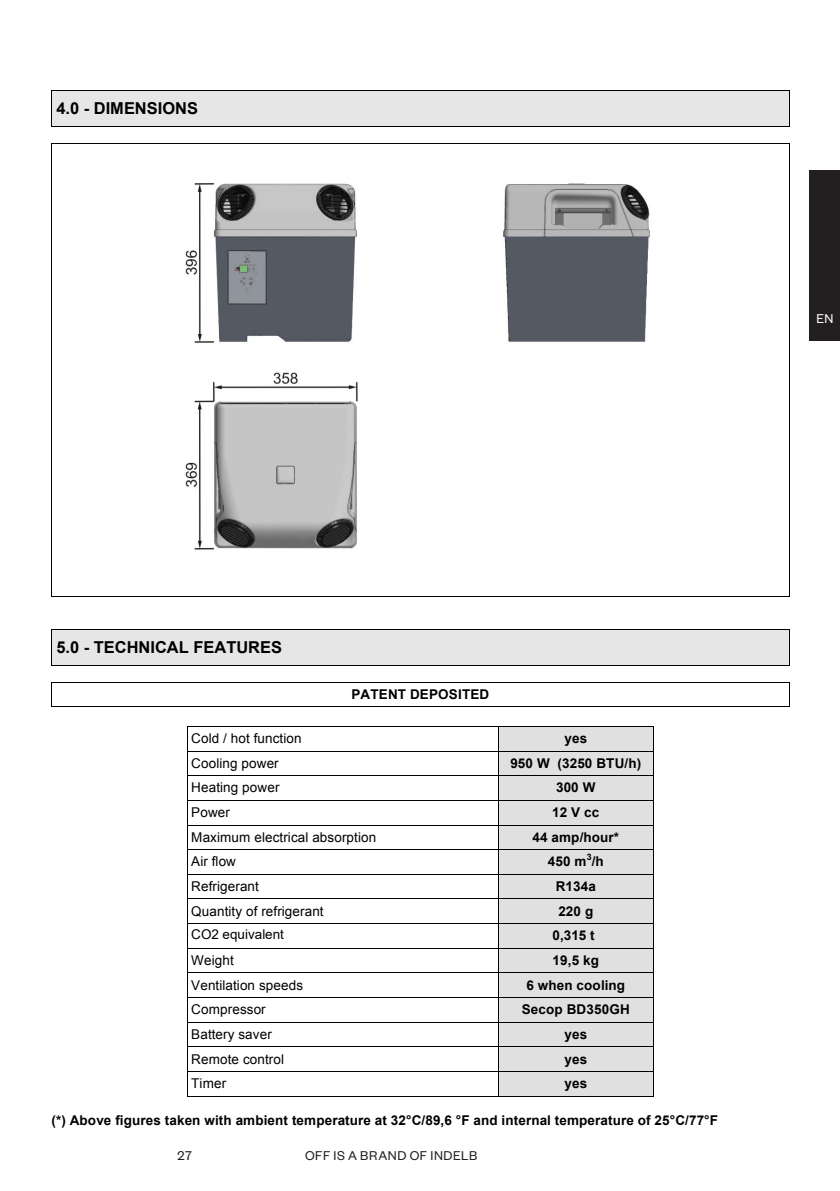
<style>
.page{position:relative;width:840px;height:1191px;background:#fff}
.page>*{position:absolute;margin:0;border:0;box-sizing:border-box;transform-origin:0 0}
.t1{font:700 16.4px "Arial";color:#000}
.t2{font:14px "Founders Grotesk";letter-spacing:.045em;color:#231f20}
.t3{font:14px "Founders Grotesk";color:#fff}
.t4{font:700 13.4px "Arial";letter-spacing:.01em;color:#000}
.t5{font:13.4px "Arial";letter-spacing:.01em;color:#000}
.t6{font:700 8.8px "Arial";color:#000}
</style>
<div class="page">
<div style="left:809px;top:171px;width:30px;height:170px;background:#231f20"></div>
<div style="left:52px;top:91px;width:736px;height:35px;background:#e6e6e6"></div>
<hr style="left:52px;top:90px;width:736px;height:1px;background:#000">
<hr style="left:51px;top:91px;width:1px;height:35px;background:#000">
<hr style="left:52px;top:126px;width:736px;height:1px;background:#000">
<hr style="left:788px;top:91px;width:1px;height:35px;background:#000">
<img style="left:185px;top:183px;width:465px;height:367px">
<hr style="left:52px;top:143px;width:736px;height:1px;background:#000">
<hr style="left:51px;top:144px;width:1px;height:452px;background:#000">
<hr style="left:52px;top:596px;width:736px;height:1px;background:#000">
<hr style="left:788px;top:144px;width:1px;height:452px;background:#000">
<div style="left:52px;top:630px;width:736px;height:35px;background:#e6e6e6"></div>
<hr style="left:52px;top:629px;width:736px;height:1px;background:#000">
<hr style="left:51px;top:630px;width:1px;height:35px;background:#000">
<hr style="left:52px;top:665px;width:736px;height:1px;background:#000">
<hr style="left:788px;top:630px;width:1px;height:35px;background:#000">
<hr style="left:52px;top:681px;width:736px;height:1px;background:#000">
<svg style="left:51px;top:682px;width:1px;height:25px"></svg>
<hr style="left:52px;top:706px;width:736px;height:1px;background:#000">
<div style="left:498px;top:726px;width:155px;height:24px;background:#e0e0e0"></div>
<hr style="left:187px;top:726px;width:310px;height:1px;background:#000">
<hr style="left:498px;top:726px;width:155px;height:1px;background:#000">
<div style="left:498px;top:751px;width:155px;height:24px;background:#e0e0e0"></div>
<hr style="left:187px;top:750px;width:310px;height:1px;background:#000">
<hr style="left:498px;top:750px;width:155px;height:1px;background:#000">
<div style="left:498px;top:776px;width:155px;height:24px;background:#e0e0e0"></div>
<hr style="left:187px;top:775px;width:310px;height:1px;background:#000">
<hr style="left:498px;top:775px;width:155px;height:1px;background:#000">
<div style="left:498px;top:800px;width:155px;height:24px;background:#e0e0e0"></div>
<hr style="left:187px;top:800px;width:310px;height:1px;background:#000">
<hr style="left:498px;top:800px;width:155px;height:1px;background:#000">
<div style="left:498px;top:825px;width:155px;height:24px;background:#e0e0e0"></div>
<hr style="left:187px;top:824px;width:310px;height:1px;background:#000">
<hr style="left:498px;top:824px;width:155px;height:1px;background:#000">
<div style="left:498px;top:850px;width:155px;height:24px;background:#e0e0e0"></div>
<hr style="left:187px;top:849px;width:310px;height:1px;background:#000">
<hr style="left:498px;top:849px;width:155px;height:1px;background:#000">
<div style="left:498px;top:874px;width:155px;height:24px;background:#e0e0e0"></div>
<hr style="left:187px;top:874px;width:310px;height:1px;background:#000">
<hr style="left:498px;top:874px;width:155px;height:1px;background:#000">
<div style="left:498px;top:899px;width:155px;height:24px;background:#e0e0e0"></div>
<hr style="left:187px;top:898px;width:310px;height:1px;background:#000">
<hr style="left:498px;top:898px;width:155px;height:1px;background:#000">
<div style="left:498px;top:948px;width:155px;height:24px;background:#e0e0e0"></div>
<div style="left:498px;top:973px;width:155px;height:24px;background:#e0e0e0"></div>
<hr style="left:187px;top:972px;width:310px;height:1px;background:#000">
<hr style="left:498px;top:972px;width:155px;height:1px;background:#000">
<div style="left:498px;top:998px;width:155px;height:23px;background:#e0e0e0"></div>
<hr style="left:187px;top:997px;width:310px;height:1px;background:#000">
<hr style="left:498px;top:997px;width:155px;height:1px;background:#000">
<div style="left:498px;top:1022px;width:155px;height:24px;background:#e0e0e0"></div>
<hr style="left:187px;top:1021px;width:310px;height:1px;background:#000">
<hr style="left:498px;top:1021px;width:155px;height:1px;background:#000">
<div style="left:498px;top:1047px;width:155px;height:24px;background:#e0e0e0"></div>
<hr style="left:187px;top:1046px;width:310px;height:1px;background:#000">
<hr style="left:498px;top:1046px;width:155px;height:1px;background:#000">
<div style="left:498px;top:1071px;width:155px;height:24px;background:#e0e0e0"></div>
<hr style="left:187px;top:1071px;width:310px;height:1px;background:#000">
<hr style="left:498px;top:1071px;width:155px;height:1px;background:#000">
<hr style="left:187px;top:1095px;width:310px;height:1px;background:#000">
<hr style="left:498px;top:1095px;width:155px;height:1px;background:#000">
<div style="left:498px;top:924px;width:155px;height:24px;background:#e0e0e0"></div>
<hr style="left:187px;top:923px;width:310px;height:1px;background:#000">
<hr style="left:498px;top:923px;width:155px;height:1px;background:#000">
<svg style="left:187px;top:727px;width:1px;height:368px"></svg>
<hr style="left:187px;top:948px;width:310px;height:1px;background:#000">
<svg style="left:497px;top:726px;width:1px;height:346px"></svg>
<hr style="left:498px;top:948px;width:155px;height:1px;background:#000">
<svg style="left:653px;top:726px;width:1px;height:370px"></svg>
<p class="t1" style="left:56px;top:97px;width:143px">4.0 - DIMENSIONS</p>
<p class="t3" style="left:816px;top:310px;width:18px">EN</p>
<p class="t1" style="left:56px;top:636px;width:227px">5.0 - TECHNICAL FEATURES</p>
<p class="t4" style="left:351px;top:685px;width:139px">PATENT DEPOSITED</p>
<p class="t5" style="left:191px;top:729px;width:112px">Cold / hot function</p>
<p class="t4" style="left:564px;top:729px;width:24px">yes</p>
<p class="t5" style="left:191px;top:754px;width:89px">Cooling power</p>
<p class="t4" style="left:510px;top:754px;width:132px">950 W (3250 BTU/h)</p>
<p class="t5" style="left:191px;top:779px;width:90px">Heating power</p>
<p class="t4" style="left:555px;top:779px;width:41px">300 W</p>
<p class="t5" style="left:191px;top:803px;width:40px">Power</p>
<p class="t4" style="left:552px;top:803px;width:49px">12 V cc</p>
<p class="t5" style="left:191px;top:828px;width:186px">Maximum electrical absorption</p>
<p class="t4" style="left:532px;top:828px;width:88px">44 amp/hour*</p>
<p class="t5" style="left:191px;top:853px;width:46px">Air flow</p>
<p class="t4" style="left:547px;top:852px;width:57px">450 m /h</p>
<p class="t6" style="left:586px;top:850px;width:6px">3</p>
<p class="t5" style="left:191px;top:877px;width:69px">Refrigerant</p>
<p class="t4" style="left:555px;top:877px;width:42px">R134a</p>
<p class="t5" style="left:191px;top:902px;width:134px">Quantity of refrigerant</p>
<p class="t4" style="left:558px;top:902px;width:36px">220 g</p>
<p class="t5" style="left:191px;top:951px;width:44px">Weight</p>
<p class="t4" style="left:552px;top:951px;width:48px">19,5 kg</p>
<p class="t5" style="left:191px;top:976px;width:113px">Ventilation speeds</p>
<p class="t4" style="left:526px;top:976px;width:100px">6 when cooling</p>
<p class="t5" style="left:191px;top:1000px;width:76px">Compressor</p>
<p class="t4" style="left:521px;top:1000px;width:109px">Secop BD350GH</p>
<p class="t5" style="left:191px;top:1025px;width:82px">Battery saver</p>
<p class="t4" style="left:564px;top:1025px;width:24px">yes</p>
<p class="t5" style="left:191px;top:1050px;width:94px">Remote control</p>
<p class="t4" style="left:564px;top:1050px;width:24px">yes</p>
<p class="t5" style="left:191px;top:1074px;width:36px">Timer</p>
<p class="t4" style="left:564px;top:1074px;width:24px">yes</p>
<p class="t4" style="left:51px;top:1111px;width:667px">(*) Above figures taken with ambient temperature at 32°C/89,6 °F and internal temperature of 25°C/77°F</p>
<p class="t5" style="left:191px;top:925px;width:94px">CO2 equivalent</p>
<p class="t4" style="left:552px;top:926px;width:43px">0,315 t</p>
<p class="t2" style="left:177px;top:1147px;width:16px">27</p>
<p class="t2" style="left:305px;top:1147px;width:174px">OFF IS A BRAND OF INDELB</p>
</div>
